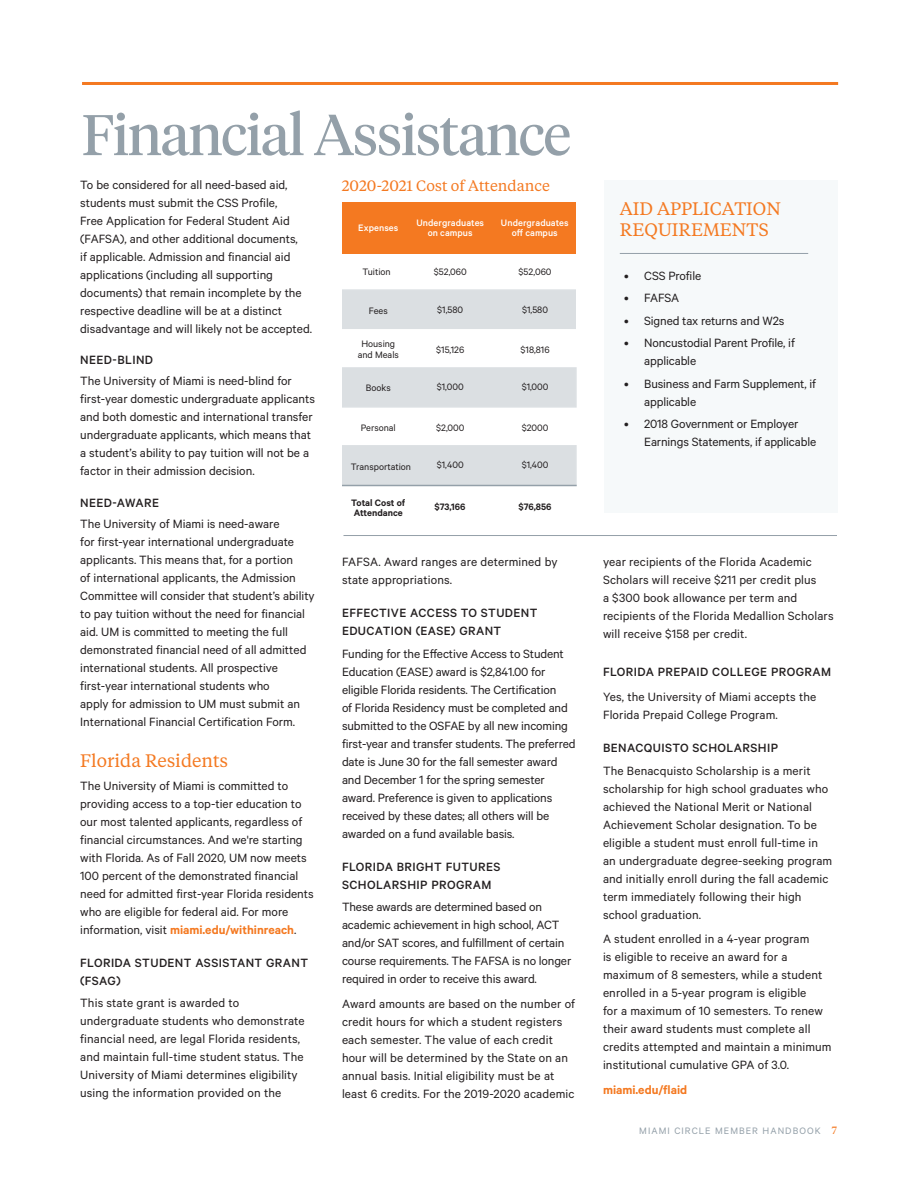
<style>
.page{position:relative;width:918px;height:1188px;background:#fff}
.page>*{position:absolute;margin:0;border:0;box-sizing:border-box;transform-origin:0 0}
.t1{font:57px "Tiempos Headline";letter-spacing:-.02em;color:#94a0a9}
.Body_Text_2{font:18px/21px "Tiempos Text";color:#f47921}
.t2{font:15px "Tiempos Text";color:#f47921}
.Body_Text_2-2{font:13.5px/18px "Calibre";color:#231f20}
.Body_Text_2-3{font:500 13.5px/18px "Calibre";letter-spacing:.03em;color:#231f20}
.Body_Text_2-4{font:600 13.5px "Calibre";color:#f47921}
.t3{font:10.5px/10.5px "Calibre";color:#231f20;text-align:center}
.lead-in_body{font:500 10.5px "Calibre";letter-spacing:.005em;color:#fff}
.t4{font:600 10.5px/10.5px "Calibre";color:#231f20}
.t5{font:10.5px "Calibre";letter-spacing:.1em;color:#94a0a9}
.s1{font-weight:600;color:#f47921}
.s2{font-family:"Tiempos Headline";color:#f47921}
</style>
<div class="page">
<div style="left:604px;top:180px;width:234px;height:333px;background:#f6f9fa"></div>
<hr style="left:82px;top:82px;width:756px;height:3px;background:#f47921">
<div style="left:342px;top:367px;width:235px;height:41px;background:#dbdfe2"></div>
<div style="left:342px;top:445px;width:235px;height:41px;background:#dbdfe2;border:2px solid #94a0a9"></div>
<div style="left:342px;top:202px;width:234px;height:51px;background:#f47921"></div>
<div style="left:342px;top:289px;width:234px;height:40px;background:#dbdfe2"></div>
<hr style="left:342px;top:485px;width:235px;height:1px;background:#94a0a9">
<hr style="left:620px;top:253px;width:188px;height:1px;background:#94a0a9">
<hr style="left:344px;top:535px;width:493px;height:1px;background:#94a0a9">
<p class="t1" style="left:82px;top:96px;width:491px">Financial Assistance</p>
<p class="Body_Text_2-2" style="left:80px;top:175px;width:233px">To be considered for all need-based aid, students must submit the CSS Profile,<br>Free Application for Federal Student Aid (FAFSA), and other additional documents,<br>if applicable. Admission and financial aid applications (including all supporting documents) that remain incomplete by the respective deadline will be at a distinct disadvantage and will likely not be accepted.</p>
<p class="Body_Text_2-3" style="left:80px;top:351px;width:74px">NEED-BLIND</p>
<p class="Body_Text_2-2" style="left:80px;top:372px;width:236px">The University of Miami is need-blind for first-year domestic undergraduate applicants and both domestic and international transfer undergraduate applicants, which means that a student’s ability to pay tuition will not be a factor in their admission decision.</p>
<p class="Body_Text_2-3" style="left:80px;top:493px;width:80px">NEED-AWARE</p>
<p class="Body_Text_2-2" style="left:80px;top:514px;width:236px">The University of Miami is need-aware<br>for first-year international undergraduate applicants. This means that, for a portion<br>of international applicants, the Admission Committee will consider that student’s ability to pay tuition without the need for financial aid. UM is committed to meeting the full demonstrated financial need of all admitted international students. All prospective first-year international students who<br>apply for admission to UM must submit an International Financial Certification Form.</p>
<p class="Body_Text_2" style="left:80px;top:749px;width:149px">Florida Residents</p>
<p class="Body_Text_2-2" style="left:80px;top:776px;width:235px">The University of Miami is committed to providing access to a top-tier education to our most talented applicants, regardless of financial circumstances. And we're starting with Florida. As of Fall 2020, UM now meets 100 percent of the demonstrated financial need for admitted first-year Florida residents who are eligible for federal aid. For more information, visit <span class="s1">miami.edu/withinreach</span>.</p>
<p class="Body_Text_2-3" style="left:80px;top:953px;width:229px">FLORIDA STUDENT ASSISTANT GRANT (FSAG)</p>
<p class="Body_Text_2-2" style="left:80px;top:993px;width:226px">This state grant is awarded to undergraduate students who demonstrate financial need, are legal Florida residents, and maintain full-time student status. The University of Miami determines eligibility using the information provided on the</p>
<p class="t2" style="left:342px;top:176px;width:210px">2020-2021 Cost of Attendance</p>
<p class="lead-in_body" style="left:358px;top:222px;width:41px">Expenses</p>
<p class="lead-in_body" style="left:416px;top:216px;width:69px">Undergraduates</p>
<p class="lead-in_body" style="left:428px;top:227px;width:46px">on campus</p>
<p class="t3" style="left:434px;top:266px;width:34px">$52,060</p>
<p class="t3" style="left:437px;top:304px;width:27px">$1,580</p>
<p class="t3" style="left:436px;top:344px;width:30px">$15,126</p>
<p class="t3" style="left:437px;top:381px;width:28px">$1,000</p>
<p class="t3" style="left:436px;top:422px;width:30px">$2,000</p>
<p class="t3" style="left:437px;top:459px;width:28px">$1,400</p>
<p class="t4" style="left:434px;top:501px;width:32px">$73,166</p>
<p class="lead-in_body" style="left:501px;top:216px;width:69px">Undergraduates</p>
<p class="lead-in_body" style="left:512px;top:227px;width:47px">off campus</p>
<p class="t3" style="left:519px;top:266px;width:34px">$52,060</p>
<p class="t3" style="left:522px;top:304px;width:27px">$1,580</p>
<p class="t3" style="left:521px;top:344px;width:31px">$18,816</p>
<p class="t3" style="left:522px;top:381px;width:28px">$1,000</p>
<p class="t3" style="left:522px;top:422px;width:28px">$2000</p>
<p class="t3" style="left:522px;top:459px;width:28px">$1,400</p>
<p class="t4" style="left:519px;top:501px;width:35px">$76,856</p>
<p class="t3" style="left:362px;top:266px;width:30px">Tuition</p>
<p class="t3" style="left:369px;top:306px;width:20px">Fees</p>
<p class="t3" style="left:358px;top:338px;width:43px">Housing and Meals</p>
<p class="t3" style="left:366px;top:382px;width:26px">Books</p>
<p class="t3" style="left:361px;top:422px;width:36px">Personal</p>
<p class="t3" style="left:351px;top:461px;width:62px">Transportation</p>
<p class="t4" style="left:351px;top:497px;width:56px">Total Cost of<br>Attendance</p>
<p class="Body_Text_2-2" style="left:342px;top:552px;width:217px">FAFSA. Award ranges are determined by state appropriations.</p>
<p class="Body_Text_2-3" style="left:342px;top:603px;width:197px">EFFECTIVE ACCESS TO STUDENT<br>EDUCATION (EASE) GRANT</p>
<p class="Body_Text_2-2" style="left:342px;top:644px;width:235px">Funding for the Effective Access to Student Education (EASE) award is $2,841.00 for eligible Florida residents. The Certification<br>of Florida Residency must be completed and submitted to the OSFAE by all new incoming first-year and transfer students. The preferred date is June 30 for the fall semester award and December 1 for the spring semester award. Preference is given to applications received by these dates; all others will be awarded on a fund available basis.</p>
<p class="Body_Text_2-3" style="left:342px;top:857px;width:160px">FLORIDA BRIGHT FUTURES<br>SCHOLARSHIP PROGRAM</p>
<p class="Body_Text_2-2" style="left:342px;top:897px;width:231px">These awards are determined based on academic achievement in high school, ACT and/or SAT scores, and fulfillment of certain course requirements. The FAFSA is no longer required in order to receive this award.</p>
<p class="Body_Text_2-2" style="left:342px;top:994px;width:235px">Award amounts are based on the number of credit hours for which a student registers each semester. The value of each credit hour will be determined by the State on an annual basis. Initial eligibility must be at least 6 credits. For the 2019-2020 academic</p>
<p class="Body_Text_2" style="left:620px;top:198px;width:163px">AID APPLICATION<br>REQUIREMENTS</p>
<p class="Body_Text_2-2" style="left:624px;top:266px;width:79px">• CSS Profile</p>
<p class="Body_Text_2-2" style="left:624px;top:289px;width:57px">• FAFSA</p>
<p class="Body_Text_2-2" style="left:624px;top:311px;width:162px">• Signed tax returns and W2s</p>
<p class="Body_Text_2-2" style="left:644px;top:334px;width:152px;text-indent:-20px">• Noncustodial Parent Profile, if applicable</p>
<p class="Body_Text_2-2" style="left:644px;top:374px;width:173px;text-indent:-20px">• Business and Farm Supplement, if applicable</p>
<p class="Body_Text_2-2" style="left:644px;top:415px;width:174px;text-indent:-20px">• 2018 Government or Employer<br>Earnings Statements, if applicable</p>
<p class="Body_Text_2-2" style="left:603px;top:552px;width:232px">year recipients of the Florida Academic Scholars will receive $211 per credit plus<br>a $300 book allowance per term and recipients of the Florida Medallion Scholars will receive $158 per credit.</p>
<p class="Body_Text_2-3" style="left:603px;top:663px;width:230px">FLORIDA PREPAID COLLEGE PROGRAM</p>
<p class="Body_Text_2-2" style="left:603px;top:687px;width:215px">Yes, the University of Miami accepts the<br>Florida Prepaid College Program.</p>
<p class="Body_Text_2-3" style="left:603px;top:738px;width:177px">BENACQUISTO SCHOLARSHIP</p>
<p class="Body_Text_2-2" style="left:603px;top:761px;width:231px">The Benacquisto Scholarship is a merit scholarship for high school graduates who achieved the National Merit or National Achievement Scholar designation. To be eligible a student must enroll full-time in an undergraduate degree-seeking program and initially enroll during the fall academic term immediately following their high school graduation.</p>
<p class="Body_Text_2-2" style="left:603px;top:930px;width:230px">A student enrolled in a 4-year program<br>is eligible to receive an award for a maximum of 8 semesters, while a student enrolled in a 5-year program is eligible<br>for a maximum of 10 semesters. To renew their award students must complete all credits attempted and maintain a minimum institutional cumulative GPA of 3.0.</p>
<p class="Body_Text_2-4" style="left:603px;top:1082px;width:86px">miami.edu/flaid</p>
<p class="t5" style="left:639px;top:1125px;width:199px">MIAMI CIRCLE MEMBER HANDBOOK <span class="s2">7</span></p>
</div>
